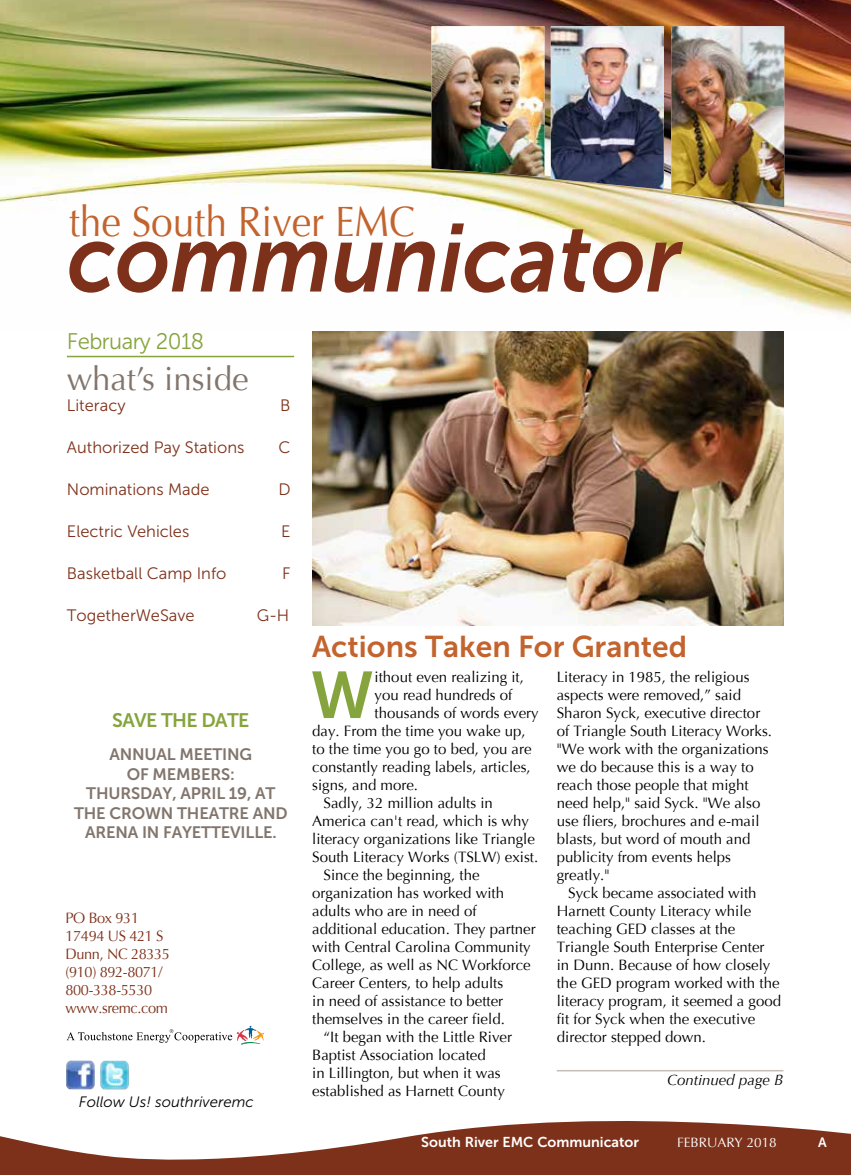
<style>
.page{position:relative;width:851px;height:1175px;background:#fff}
.page>*{position:absolute;margin:0;border:0;box-sizing:border-box;transform-origin:0 0}
.t1{font:italic 95.85px "Museo Sans 700";color:#7e311a;scale:.92 1}
.t2{font:65.7px "Museo Sans 700";color:#86a43d}
.t3{font:42.3px "Optima";color:#c3632d;scale:.92 1}
.t4{font:33px "Optima";color:#82756c}
.t5{font:30px "Museo Sans 700";color:#c3632d}
.t6{font:22.5px "Museo Sans 300";letter-spacing:-.025em;color:#86a43d}
.t7{font:19.5px "Museo Sans 700";letter-spacing:-.03em;color:#86a43d}
.t8{font:16.5px "Museo Sans 300";color:#7e311a}
.t9{font:16.5px/19.5px "Museo Sans 700";letter-spacing:-.01em;color:#82756c;text-align:center}
.t10{font:15px/18px "Optima";color:#000}
.t11{font:15px/18px "Optima";letter-spacing:-.025em;color:#7e311a}
.t12{font:italic 15px "Museo Sans 300";color:#000}
.t13{font:italic 15px "Optima";color:#000}
.t14{font:14.25px "Museo Sans 700";color:#fff}
.t15{font:13.5px "Optima";color:#fff}
.t16{font:13.5px "Museo Sans 700";color:#fff}
</style>
<div class="page">
<img style="left:0;top:0;width:850px;height:317px">
<img style="left:671px;top:26px;width:113px;height:181px">
<img style="left:550px;top:26px;width:113px;height:163px">
<img style="left:431px;top:26px;width:113px;height:151px">
<svg style="left:0;top:1121px;width:850px;height:53px;fill:#7e311a"></svg>
<svg style="left:67px;top:1025px;width:197px;height:19px"></svg>
<img style="left:100px;top:1060px;width:29px;height:29px">
<img style="left:66px;top:1060px;width:29px;height:29px">
<hr style="left:67px;top:356px;width:227px;height:1px;background:#86a43d">
<hr style="left:556px;top:1070px;width:227px;height:1px;background:#c5bdb8">
<img style="left:312px;top:331px;width:471px;height:295px">
<h3 class="t3" style="left:69px;top:197px;width:377px">the South River EMC</h3>
<h1 class="t1" style="left:68px;top:205px;width:668px">communicator</h1>
<h3 class="t6" style="left:67px;top:329px;width:139px">February 2018</h3>
<h3 class="t4" style="left:67px;top:360px;width:183px">what’s inside</h3>
<p class="t8" style="left:67px;top:397px;width:60px">Literacy</p>
<p class="t8" style="left:280px;top:397px;width:12px">B</p>
<p class="t8" style="left:67px;top:439px;width:179px">Authorized Pay Stations</p>
<p class="t8" style="left:278px;top:439px;width:14px">C</p>
<p class="t8" style="left:67px;top:481px;width:144px">Nominations Made</p>
<p class="t8" style="left:278px;top:481px;width:14px">D</p>
<p class="t8" style="left:67px;top:523px;width:124px">Electric Vehicles</p>
<p class="t8" style="left:281px;top:523px;width:11px">E</p>
<p class="t8" style="left:67px;top:565px;width:161px">Basketball Camp Info</p>
<p class="t8" style="left:282px;top:565px;width:10px">F</p>
<p class="t8" style="left:67px;top:607px;width:129px">TogetherWeSave</p>
<p class="t8" style="left:257px;top:607px;width:34px">G-H</p>
<h3 class="t7" style="left:112px;top:709px;width:139px">SAVE THE DATE</h3>
<p class="t9" style="left:74px;top:744px;width:215px">ANNUAL MEETING<br>OF MEMBERS:<br>THURSDAY, APRIL 19, AT<br>THE CROWN THEATRE AND<br>ARENA IN FAYETTEVILLE.</p>
<p class="t11" style="left:65px;top:909px;width:106px">PO Box 931<br>17494 US 421 S<br>Dunn, NC 28335 (910) 892-8071/<br>800-338-5530 www.sremc.com</p>
<p class="t12" style="left:79px;top:1093px;width:176px">Follow Us! southriveremc</p>
<h3 class="t5" style="left:312px;top:630px;width:376px">Actions Taken For Granted</h3>
<h2 class="t2" style="left:310px;top:658px;width:65px">W</h2>
<p class="t10" style="left:374px;top:668px;width:151px">ithout even realizing it,</p>
<p class="t10" style="left:556px;top:668px;width:217px">Literacy in 1985, the religious aspects were removed,” said<br>Sharon Syck, executive director of Triangle South Literacy Works. "We work with the organizations we do because this is a way to reach those people that might need help," said Syck. "We also use fliers, brochures and e-mail blasts, but word of mouth and publicity from events helps greatly."</p>
<p class="t10" style="left:556px;top:884px;width:226px;text-indent:11px">Syck became associated with<br>Harnett County Literacy while teaching GED classes at the<br>Triangle South Enterprise Center<br>in Dunn. Because of how closely the GED program worked with the literacy program, it seemed a good fit for Syck when the executive director stepped down.</p>
<p class="t13" style="left:667px;top:1071px;width:118px">Continued page B</p>
<p class="t10" style="left:374px;top:686px;width:139px">you read hundreds of</p>
<p class="t10" style="left:374px;top:704px;width:166px">thousands of words every</p>
<p class="t10" style="left:312px;top:722px;width:215px">day. From the time you wake up,</p>
<p class="t10" style="left:312px;top:740px;width:221px">to the time you go to bed, you are</p>
<p class="t10" style="left:312px;top:758px;width:220px">constantly reading labels, articles,</p>
<p class="t10" style="left:312px;top:776px;width:107px">signs, and more.</p>
<p class="t10" style="left:323px;top:794px;width:171px">Sadly, 32 million adults in</p>
<p class="t10" style="left:312px;top:812px;width:218px">America can't read, which is why</p>
<p class="t10" style="left:312px;top:830px;width:224px">literacy organizations like Triangle</p>
<p class="t10" style="left:312px;top:848px;width:227px">South Literacy Works (TSLW) exist.</p>
<p class="t10" style="left:323px;top:866px;width:157px">Since the beginning, the</p>
<p class="t10" style="left:312px;top:884px;width:193px">organization has worked with</p>
<p class="t10" style="left:312px;top:902px;width:166px">adults who are in need of</p>
<p class="t10" style="left:312px;top:920px;width:225px">additional education. They partner</p>
<p class="t10" style="left:312px;top:938px;width:220px">with Central Carolina Community</p>
<p class="t10" style="left:312px;top:956px;width:220px">College, as well as NC Workforce</p>
<p class="t10" style="left:312px;top:974px;width:192px">Career Centers, to help adults</p>
<p class="t10" style="left:312px;top:992px;width:192px">in need of assistance to better</p>
<p class="t10" style="left:312px;top:1010px;width:194px">themselves in the career field.</p>
<p class="t10" style="left:323px;top:1028px;width:190px">“It began with the Little River</p>
<p class="t10" style="left:312px;top:1046px;width:175px">Baptist Association located</p>
<p class="t10" style="left:312px;top:1064px;width:190px">in Lillington, but when it was</p>
<p class="t10" style="left:312px;top:1082px;width:194px">established as Harnett County</p>
<p class="t14" style="left:421px;top:1134px;width:219px">South River EMC Communicator</p>
<p class="t15" style="left:677px;top:1134px;width:101px">FEBRUARY 2018</p>
<p class="t16" style="left:818px;top:1135px;width:10px">A</p>
</div>
